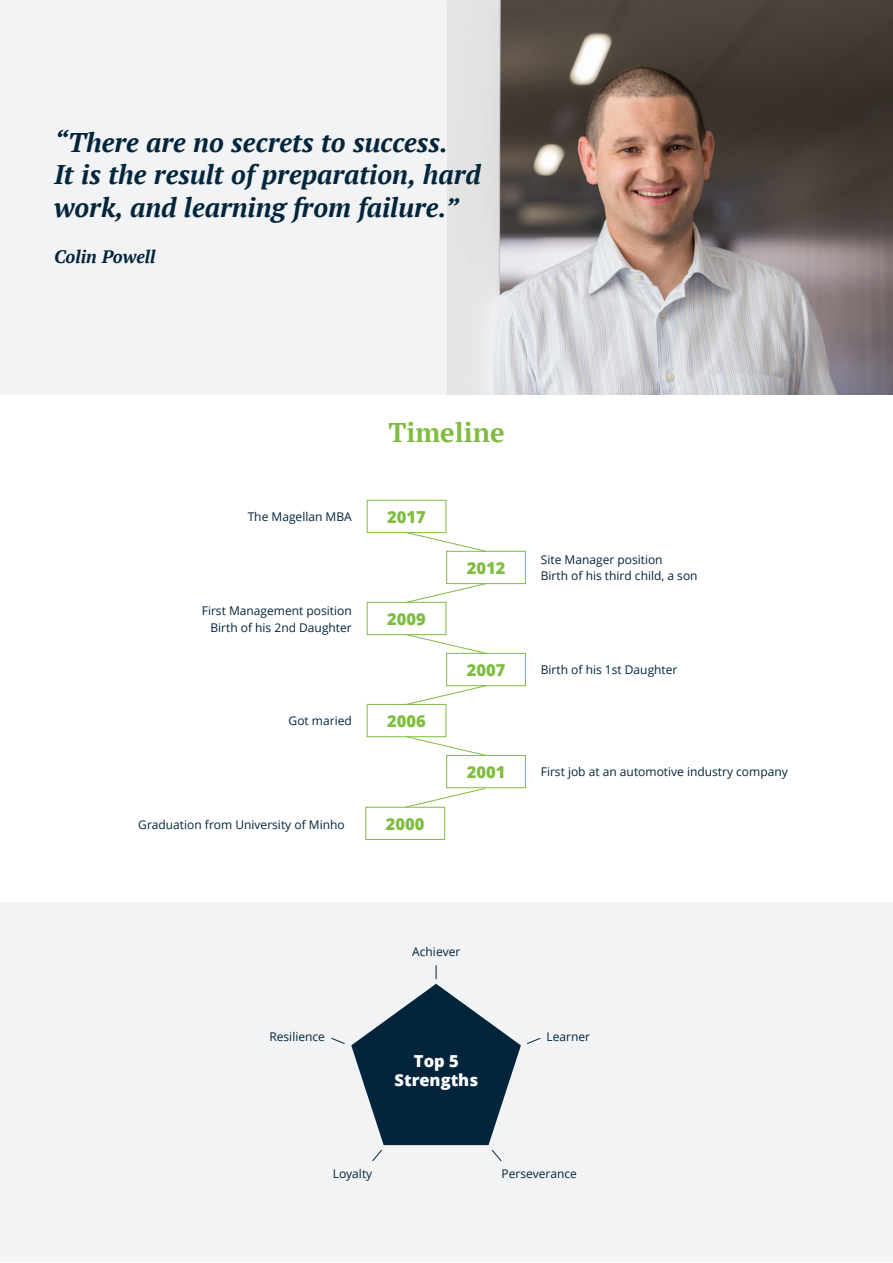
<style>
.page{position:relative;width:893px;height:1263px;background:#fff}
.page>*{position:absolute;margin:0;border:0;box-sizing:border-box;transform-origin:0 0}
.t1{font:italic 700 27px/32.4px "PT Serif";color:#03253c}
.t2{font:700 27px "PT Serif";color:#7fbd41}
.t3{font:italic 700 18px "PT Serif";color:#03253c}
.t4{font:800 16.5px "Open Sans";color:#7fbd41}
.t5{font:800 16.5px/18.6px "Open Sans";color:#fff;text-align:center}
.t6{font:12px/16.5px "Open Sans";color:#03253c;text-align:right}
</style>
<div class="page">
<img style="left:446px;top:0;width:447px;height:394px">
<div style="left:0;top:0;width:446px;height:394px;background:#f2f3f4"></div>
<div style="left:367px;top:500px;width:79px;height:33px;border:1px solid #7fbd41"></div>
<div style="left:446px;top:551px;width:80px;height:33px;border:1px solid #7fbd41"></div>
<div style="left:367px;top:602px;width:79px;height:33px;border:1px solid #7fbd41"></div>
<div style="left:446px;top:653px;width:80px;height:33px;border:1px solid #7fbd41"></div>
<div style="left:367px;top:704px;width:79px;height:33px;border:1px solid #7fbd41"></div>
<div style="left:446px;top:755px;width:80px;height:33px;border:1px solid #7fbd41"></div>
<svg style="left:406px;top:532px;width:81px;height:20px"></svg>
<svg style="left:406px;top:634px;width:81px;height:20px"></svg>
<svg style="left:406px;top:736px;width:81px;height:20px"></svg>
<svg style="left:406px;top:583px;width:81px;height:20px"></svg>
<svg style="left:406px;top:685px;width:81px;height:20px"></svg>
<div style="left:0;top:901px;width:893px;height:360px;background:#f2f3f4"></div>
<svg style="left:331px;top:965px;width:210px;height:197px"></svg>
<div style="left:365px;top:807px;width:80px;height:33px;border:1px solid #7fbd41"></div>
<svg style="left:404px;top:787px;width:82px;height:21px"></svg>
<h1 class="t1" style="left:54px;top:126px;width:428px">“There are no secrets to success.<br>It is the result of preparation, hard work, and learning from failure.”</h1>
<h2 class="t3" style="left:54px;top:245px;width:103px">Colin Powell</h2>
<p class="t6" style="left:248px;top:508px;width:106px">The Magellan MBA</p>
<p class="t6" style="left:202px;top:602px;width:151px">First Management position<br>Birth of his 2nd Daughter</p>
<p class="t6" style="left:289px;top:712px;width:65px">Got maried</p>
<h1 class="t2" style="left:388px;top:414px;width:118px">Timeline</h1>
<h3 class="t4" style="left:387px;top:504px;width:40px">2017</h3>
<h3 class="t4" style="left:387px;top:606px;width:40px">2009</h3>
<h3 class="t4" style="left:387px;top:708px;width:40px">2006</h3>
<h3 class="t4" style="left:467px;top:555px;width:40px">2012</h3>
<h3 class="t4" style="left:467px;top:657px;width:40px">2007</h3>
<h3 class="t4" style="left:467px;top:759px;width:40px">2001</h3>
<p class="t6" style="left:138px;top:816px;width:208px">Graduation from University of Minho</p>
<h3 class="t4" style="left:386px;top:811px;width:40px">2000</h3>
<p class="t6" style="left:541px;top:551px;width:158px;text-align:left">Site Manager position<br>Birth of his third child, a son</p>
<p class="t6" style="left:541px;top:661px;width:138px">Birth of his 1st Daughter</p>
<p class="t6" style="left:541px;top:763px;width:248px">First job at an automotive industry company</p>
<p class="t6" style="left:269px;top:1028px;width:57px">Resilience</p>
<p class="t6" style="left:412px;top:943px;width:50px">Achiever</p>
<h3 class="t5" style="left:395px;top:1051px;width:85px">Top 5<br>Strengths</h3>
<p class="t6" style="left:547px;top:1028px;width:45px">Learner</p>
<p class="t6" style="left:333px;top:1165px;width:41px">Loyalty</p>
<p class="t6" style="left:501px;top:1165px;width:77px">Perseverance</p>
</div>
